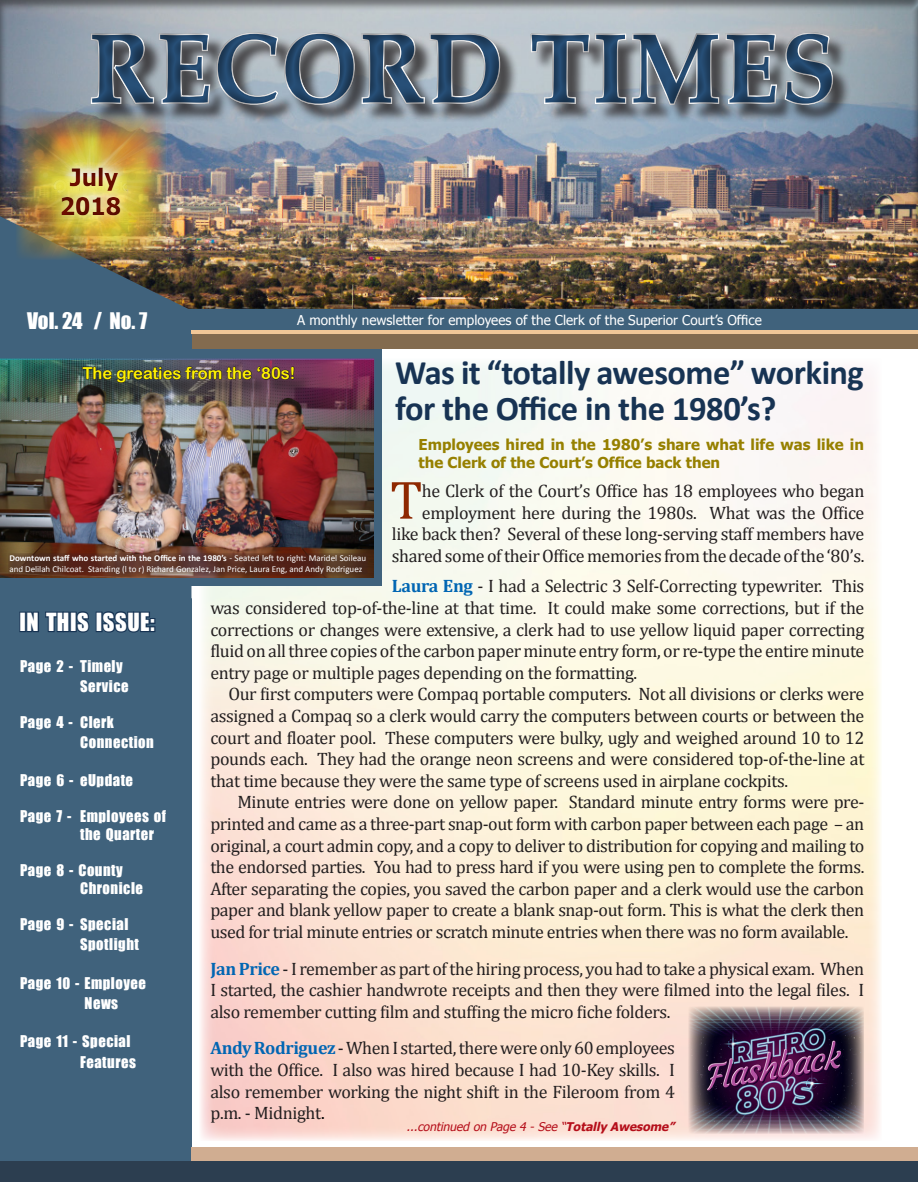
<style>
.page{position:relative;width:918px;height:1188px;background:#fff}
.page>*{position:absolute;margin:0;border:0;box-sizing:border-box;transform-origin:0 0}
.t1{font:700 99px "Book Antiqua";letter-spacing:.03em;color:#274f77;scale:.91 1}
.t2{font:54.6px "Cambria";color:#8e2800}
.t3{font:700 34.5px/36px "Calibri";letter-spacing:-.015em;color:#173353}
.t4{font:25.5px "Billboard";letter-spacing:.02em;color:#fff}
.t5{font:700 24px/28.8px "Tahoma";color:#6f0f00;text-align:center}
.t6{font:21px "Impact";color:#fff}
.t7{font:18px/21.6px "Cambria";letter-spacing:-.02em;color:#231f20;text-align:justify}
.t8{font:16.5px/19.8px "Billboard";letter-spacing:.03em;color:#fff}
.t9{font:16.5px "Arial Rounded MT Bold";color:#fff101}
.t10{font:700 15px/18px "Tahoma";color:#968000}
.t11{font:13.5px "Tahoma";color:#fff}
.t12{font:italic 12px "Tahoma";color:#b50e1a}
.t13{font:9px/10.8px "Calibri";color:#fff}
.s1{font-weight:700;color:#0166b3}
.s2{color:#000}
.s3{font-weight:700}
</style>
<div class="page">
<div style="left:191px;top:309px;width:727px;height:21px;background:#40627c"></div>
<div style="left:192px;top:334px;width:726px;height:15px;background:#836b4f"></div>
<div style="left:0;top:162px;width:191px;height:999px;background:#40627c"></div>
<div style="left:0;top:0;width:918px;height:309px;background:#231f20;opacity:.5"></div>
<img style="left:15px;top:112px;width:152px;height:148px">
<hr style="left:191px;top:330px;width:727px;height:4px;background:#f1c797">
<div style="left:47px;top:159px;width:88px;height:75px;background:#231f20;opacity:.5"></div>
<div style="left:75px;top:13px;width:774px;height:112px;background:#231f20;opacity:.5"></div>
<div style="left:19px;top:612px;width:7px;height:20px;border:2px solid #173353"></div>
<svg style="left:25px;top:611px;width:65px;height:22px"></svg>
<div style="left:96px;top:612px;width:7px;height:20px;border:2px solid #173353"></div>
<svg style="left:101px;top:611px;width:54px;height:22px"></svg>
<div style="left:191px;top:576px;width:193px;height:22px;background:#fff;border:2px solid #fff"></div>
<img style="left:200px;top:364px;width:681px;height:777px">
<img style="left:0;top:481px;width:374px;height:97px">
<div style="left:0;top:578px;width:382px;height:7px;background:#40627c"></div>
<div style="left:374px;top:358px;width:8px;height:226px;background:#40627c"></div>
<div style="left:0;top:350px;width:382px;height:10px;background:#40627c"></div>
<div style="left:0;top:1161px;width:918px;height:20px;background:#2c3e50"></div>
<div style="left:191px;top:1148px;width:727px;height:13px;background:#d0ad91"></div>
<img style="left:688px;top:1007px;width:176px;height:127px">
<svg style="left:8px;top:554px;width:360px;height:22px;background:#5a3325"></svg>
<img style="left:0;top:359px;width:374px;height:122px">
<div style="left:85px;top:369px;width:228px;height:32px;background:#231f20;opacity:.75"></div>
<img style="left:82px;top:358px;width:213px;height:39px">
<h1 class="t1" style="left:89px;top:1px;width:823px">RECORD TIMES</h1>
<h3 class="t5" style="left:60px;top:162px;width:63px">July<br>2018</h3>
<p class="t6" style="left:27px;top:305px;width:122px">Vol. 24 / No. 7</p>
<p class="t11" style="left:297px;top:311px;width:466px">A monthly newsletter for employees of the Clerk of the Superior Court’s Office</p>
<p class="t9" style="left:82px;top:363px;width:215px">The greaties from the ‘80s!</p>
<p class="t3" style="left:395px;top:355px;width:470px">Was it “totally awesome” working for the Office in the 1980’s?</p>
<p class="t10" style="left:418px;top:435px;width:447px">Employees hired in the 1980’s share what life was like in the Clerk of the Court’s Office back then</p>
<p class="t2" style="left:390px;top:468px;width:34px">T</p>
<p class="t7" style="left:392px;top:480px;width:474px;text-align:right">he Clerk of the Court’s Office has 18 employees who began employment here during the 1980s. What was the Office like back then? Several of these long-serving staff members have shared some of their Office memories from the decade of the ‘80’s.</p>
<p class="t7" style="left:210px;top:575px;width:656px;text-indent:181px"><span class="s1">Laura Eng</span> - I had a Selectric 3 Self-Correcting typewriter. This was considered top-of-the-line at that time. It could make some corrections, but if the corrections or changes were extensive, a clerk had to use yellow liquid paper correcting fluid on all three copies of the carbon paper minute entry form, or re-type the entire minute entry page or multiple pages depending on the formatting.</p>
<p class="t7" style="left:210px;top:683px;width:656px;text-indent:18px">Our first computers were Compaq portable computers. Not all divisions or clerks were assigned a Compaq so a clerk would carry the computers between courts or between the court and floater pool. These computers were bulky, ugly and weighed around 10 to 12 pounds each. They had the orange neon screens and were considered top-of-the-line at that time because they were the same type of screens used in airplane cockpits.</p>
<p class="t7" style="left:210px;top:791px;width:656px;text-indent:27px">Minute entries were done on yellow paper. Standard minute entry forms were pre&shy;printed and came as a three-part snap-out form with carbon paper between each page – an original, a court admin copy, and a copy to deliver to distribution for copying and mailing to the endorsed parties. You had to press hard if you were using pen to complete the forms.<br>After separating the copies, you saved the carbon paper and a clerk would use the carbon paper and blank yellow paper to create a blank snap-out form. This is what the clerk then used for trial minute entries or scratch minute entries when there was no form available.</p>
<p class="t7" style="left:210px;top:958px;width:656px"><span class="s1">Jan Price</span> - I remember as part of the hiring process, you had to take a physical exam. When I started, the cashier handwrote receipts and then they were filmed into the legal files. I also remember cutting film and stuffing the micro fiche folders.</p>
<p class="t7" style="left:210px;top:1037px;width:466px"><span class="s1">Andy Rodriguez</span> - When I started, there were only 60 employees with the Office. I also was hired because I had 10-Key skills. I also remember working the night shift in the Fileroom from 4 p.m. - Midnight<span class="s2">.</span></p>
<p class="t13" style="left:9px;top:553px;width:358px"><span class="s3">Downtown staff who started with the Office in the 1980’s</span> - Seated left to right: Maridel Soileau and Delilah Chilcoat. Standing (l to r) Richard Gonzalez, Jan Price, Laura Eng, and Andy Rodriguez</p>
<p class="t4" style="left:20px;top:609px;width:137px">IN THIS ISSUE:</p>
<p class="t8" style="left:20px;top:657px;width:104px">Page 2 - Timely</p>
<p class="t8" style="left:80px;top:676px;width:50px">Service</p>
<p class="t8" style="left:20px;top:712px;width:95px">Page 4 - Clerk</p>
<p class="t8" style="left:80px;top:732px;width:75px">Connection</p>
<p class="t8" style="left:20px;top:770px;width:114px">Page 6 - eUpdate</p>
<p class="t8" style="left:20px;top:806px;width:148px">Page 7 - Employees of</p>
<p class="t8" style="left:80px;top:824px;width:76px">the Quarter</p>
<p class="t8" style="left:20px;top:860px;width:104px">Page 8 - County</p>
<p class="t8" style="left:80px;top:878px;width:64px">Chronicle</p>
<p class="t8" style="left:20px;top:914px;width:110px">Page 9 - Special</p>
<p class="t8" style="left:80px;top:934px;width:60px">Spotlight</p>
<p class="t8" style="left:85px;top:973px;width:63px;text-indent:-64px">Page 10 - Employee<br>News</p>
<p class="t8" style="left:20px;top:1031px;width:112px">Page 11 - Special</p>
<p class="t8" style="left:80px;top:1053px;width:57px">Features</p>
<p class="t12" style="left:407px;top:1119px;width:273px">...continued on Page 4 -See “<span class="s3">Totally Awesome”</span></p>
</div>
